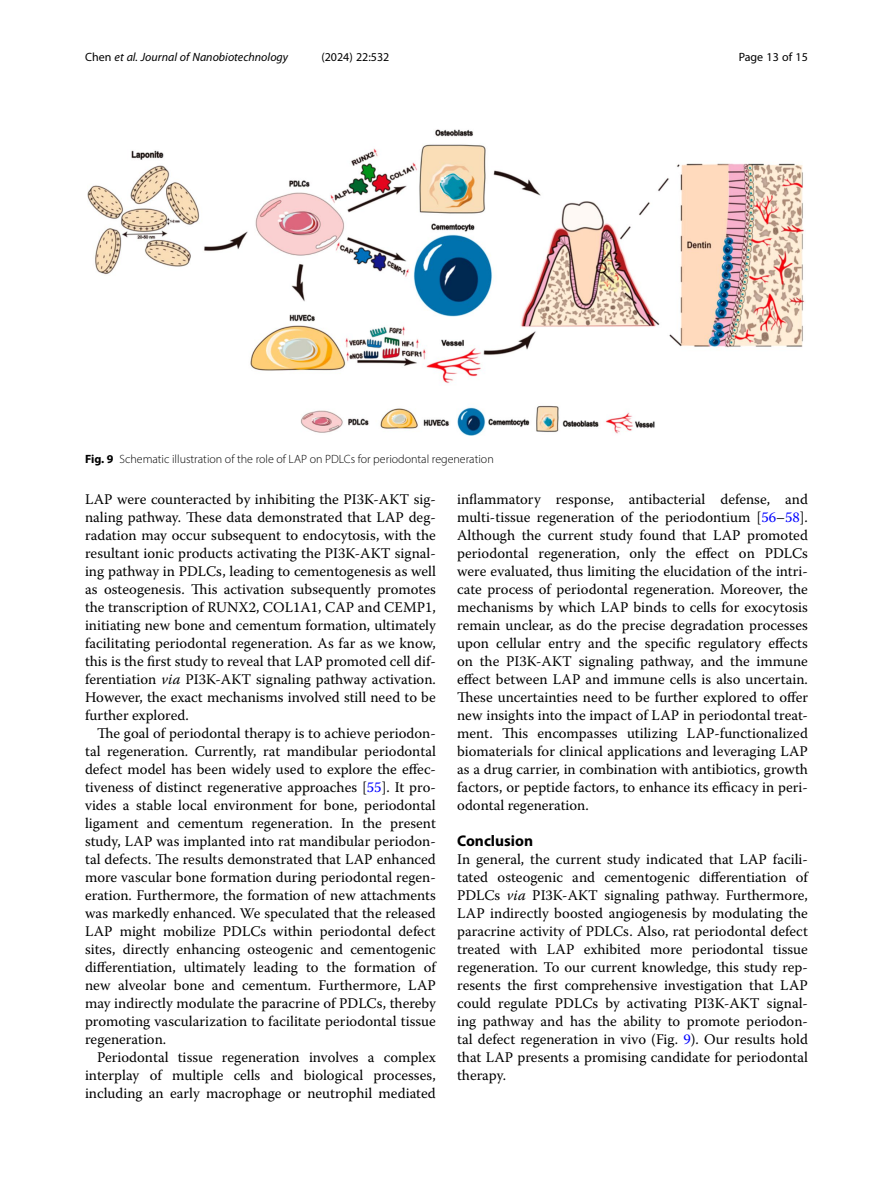
<style>
.page{position:relative;width:893px;height:1191px;background:#fff}
.page>*{position:absolute;margin:0;border:0;box-sizing:border-box;transform-origin:0 0}
.Head_1{font:700 15.45px "Myriad Pro";color:#000}
.Body_Text_Indent{font:14.7px/18px "Warnock Pro";color:#000;text-align:justify}
.Body_Text{font:14.7px/18px "Warnock Pro";color:#000;text-align:justify}
.Figure_Caption{font:300 12px "Myriad Pro";color:#000}
.t1{font:italic 12px "Myriad Pro";color:#000}
.t2{font:12px "Myriad Pro";color:#000}
.s1{font-style:normal}
.s2{font-weight:700}
.s3{font-style:italic}
.s4{color:#00f}
</style>
<div class="page">
<img style="left:88px;top:129px;width:717px;height:307px">
<p class="t1" style="left:85px;top:50px;width:205px"><span class="s1">Chen</span> et al. Journal of Nanobiotechnology</p>
<p class="t2" style="left:321px;top:50px;width:70px">(2024) 22:532</p>
<p class="t2" style="left:739px;top:50px;width:71px">Page 13 of 15</p>
<p class="Figure_Caption" style="left:85px;top:451px;width:410px"><span class="s2">Fig. 9</span> Schematic illustration of the role of LAP on PDLCs for periodontal regeneration</p>
<p class="Body_Text_Indent" style="left:85px;top:490px;width:352px">LAP were counteracted by inhibiting the PI3K-AKT sig&shy;naling pathway. These data demonstrated that LAP deg&shy;radation may occur subsequent to endocytosis, with the resultant ionic products activating the PI3K-AKT signal&shy;ing pathway in PDLCs, leading to cementogenesis as well as osteogenesis. This activation subsequently promotes the transcription of RUNX2, COL1A1, CAP and CEMP1, initiating new bone and cementum formation, ultimately facilitating periodontal regeneration. As far as we know, this is the first study to reveal that LAP promoted cell dif&shy;ferentiation <span class="s3">via</span> PI3K-AKT signaling pathway activation.<br>However, the exact mechanisms involved still need to be further explored.</p>
<p class="Body_Text_Indent" style="left:85px;top:724px;width:352px;text-indent:12px">The goal of periodontal therapy is to achieve periodon&shy;tal regeneration. Currently, rat mandibular periodontal defect model has been widely used to explore the effec&shy;tiveness of distinct regenerative approaches [<span class="s4">55</span>]. It pro&shy;vides a stable local environment for bone, periodontal ligament and cementum regeneration. In the present study, LAP was implanted into rat mandibular periodon&shy;tal defects. The results demonstrated that LAP enhanced more vascular bone formation during periodontal regen&shy;eration. Furthermore, the formation of new attachments was markedly enhanced. We speculated that the released LAP might mobilize PDLCs within periodontal defect sites, directly enhancing osteogenic and cementogenic differentiation, ultimately leading to the formation of new alveolar bone and cementum. Furthermore, LAP may indirectly modulate the paracrine of PDLCs, thereby promoting vascularization to facilitate periodontal tissue regeneration.</p>
<p class="Body_Text_Indent" style="left:85px;top:1048px;width:352px;text-indent:12px">Periodontal tissue regeneration involves a complex interplay of multiple cells and biological processes, including an early macrophage or neutrophil mediated</p>
<p class="Body_Text_Indent" style="left:457px;top:490px;width:352px">inflammatory response, antibacterial defense, and multi-tissue regeneration of the periodontium [<span class="s4">56</span>–<span class="s4">58</span>].<br>Although the current study found that LAP promoted periodontal regeneration, only the effect on PDLCs were evaluated, thus limiting the elucidation of the intri&shy;cate process of periodontal regeneration. Moreover, the mechanisms by which LAP binds to cells for exocytosis remain unclear, as do the precise degradation processes upon cellular entry and the specific regulatory effects on the PI3K-AKT signaling pathway, and the immune effect between LAP and immune cells is also uncertain.<br>These uncertainties need to be further explored to offer new insights into the impact of LAP in periodontal treat&shy;ment. This encompasses utilizing LAP-functionalized biomaterials for clinical applications and leveraging LAP as a drug carrier, in combination with antibiotics, growth factors, or peptide factors, to enhance its efficacy in peri&shy;odontal regeneration.</p>
<p class="Head_1" style="left:457px;top:831px;width:77px">Conclusion</p>
<p class="Body_Text" style="left:457px;top:850px;width:352px">In general, the current study indicated that LAP facili&shy;tated osteogenic and cementogenic differentiation of PDLCs <span class="s3">via</span> PI3K-AKT signaling pathway. Furthermore, LAP indirectly boosted angiogenesis by modulating the paracrine activity of PDLCs. Also, rat periodontal defect treated with LAP exhibited more periodontal tissue regeneration. To our current knowledge, this study rep&shy;resents the first comprehensive investigation that LAP could regulate PDLCs by activating PI3K-AKT signal&shy;ing pathway and has the ability to promote periodon&shy;tal defect regeneration in vivo (Fig. <span class="s4">9</span>). Our results hold that LAP presents a promising candidate for periodontal therapy.</p>
</div>
